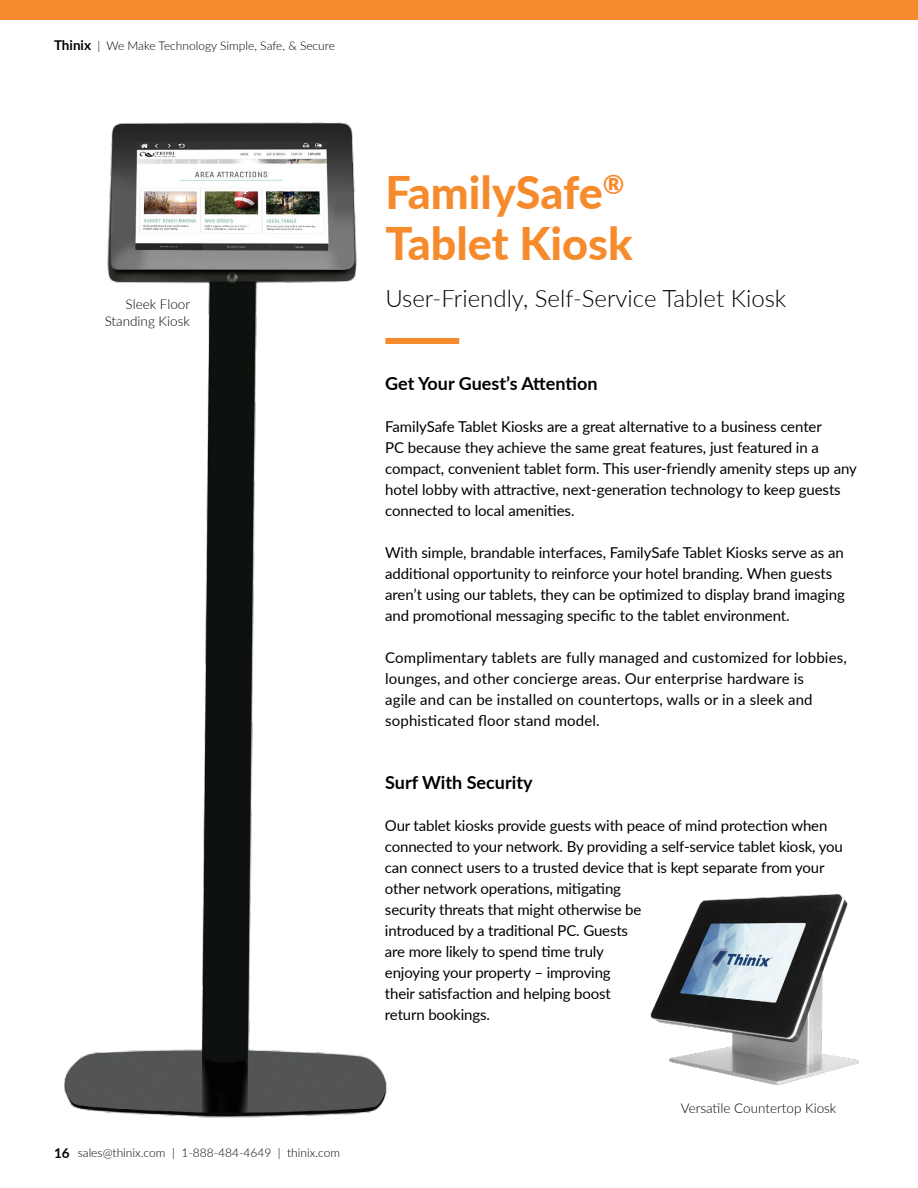
<style>
.page{position:relative;width:918px;height:1188px;background:#fff}
.page>*{position:absolute;margin:0;border:0;box-sizing:border-box;transform-origin:0 0}
.t1{font:800 45px/51px "Lato";color:#f68b2d}
.t2{font:300 24px "Lato";color:#000}
.t3{font:700 18px "Lato";color:#000}
.t4{font:15px/21px "Lato";letter-spacing:-.005em;color:#000}
.t5{font:300 13.5px/16.2px "Lato";color:#000;text-align:right}
.t6{font:300 12px "Lato";color:#000}
.s1{font-weight:700;font-size:13.5px}
</style>
<div class="page">
<img style="left:64px;top:122px;width:323px;height:996px">
<div style="left:385px;top:338px;width:74px;height:6px;background:#f68b2d"></div>
<img style="left:650px;top:894px;width:209px;height:191px">
<div style="left:0;top:0;width:918px;height:19px;background:#f68b2d"></div>
<p class="t6" style="left:54px;top:37px;width:283px"><span class="s1">Thinix</span> | We Make Technology Simple, Safe, &amp; Secure</p>
<p class="t5" style="left:105px;top:296px;width:87px">Sleek Floor<br>Standing Kiosk</p>
<p class="t6" style="left:54px;top:1144px;width:288px"><span class="s1">16</span> sales@thinix.com | 1-888-484-4649 | thinix.com</p>
<h1 class="t1" style="left:385px;top:165px;width:249px">FamilySafe<sup>®<br></sup>Tablet Kiosk</h1>
<h2 class="t2" style="left:385px;top:282px;width:402px">User-Friendly, Self-Service Tablet Kiosk</h2>
<p class="t3" style="left:385px;top:370px;width:214px">Get Your Guest’s Attention</p>
<p class="t4" style="left:385px;top:415px;width:473px">FamilySafe Tablet Kiosks are a great alternative to a business center<br>PC because they achieve the same great features, just featured in a compact, convenient tablet form. This user-friendly amenity steps up any hotel lobby with attractive, next-generation technology to keep guests connected to local amenities.</p>
<p class="t4" style="left:385px;top:541px;width:461px">With simple, brandable interfaces, FamilySafe Tablet Kiosks serve as an additional opportunity to reinforce your hotel branding. When guests aren’t using our tablets, they can be optimized to display brand imaging and promotional messaging specific to the tablet environment.</p>
<p class="t4" style="left:385px;top:646px;width:463px">Complimentary tablets are fully managed and customized for lobbies, lounges, and other concierge areas. Our enterprise hardware is<br>agile and can be installed on countertops, walls or in a sleek and sophisticated floor stand model.</p>
<p class="t3" style="left:385px;top:769px;width:149px">Surf With Security</p>
<p class="t4" style="left:385px;top:814px;width:459px">Our tablet kiosks provide guests with peace of mind protection when connected to your network. By providing a self-service tablet kiosk, you can connect users to a trusted device that is kept separate from your other network operations, mitigating<br>security threats that might otherwise be<br>introduced by a traditional PC. Guests<br>are more likely to spend time truly<br>enjoying your property – improving<br>their satisfaction and helping boost<br>return bookings.</p>
<p class="t5" style="left:681px;top:1100px;width:157px">Versatile Countertop Kiosk</p>
</div>
